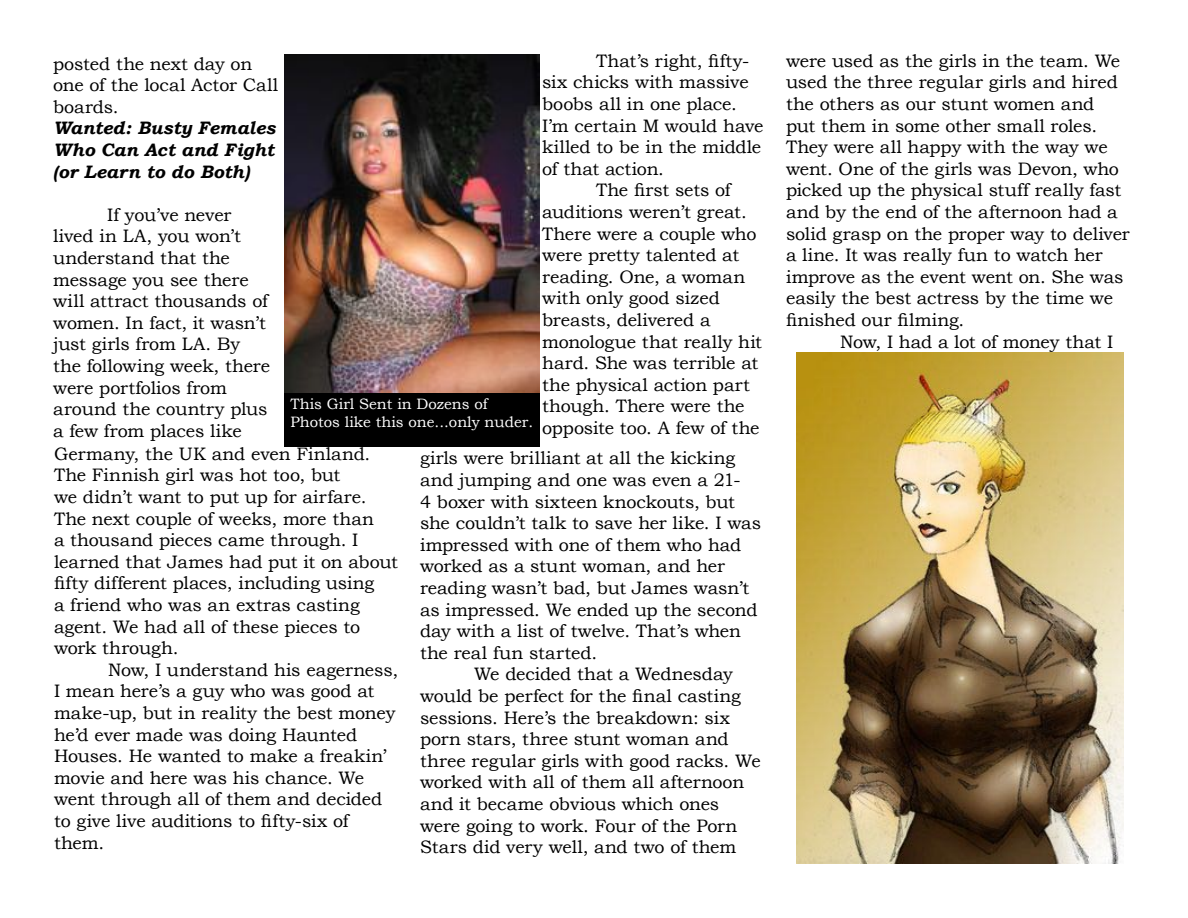
<style>
.page{position:relative;width:1188px;height:918px;background:#fff}
.page>*{position:absolute;margin:0;border:0;box-sizing:border-box;transform-origin:0 0}
.t1{font:18px/21.6px "Bookman Old Style";letter-spacing:-.005em;color:#000}
.t2{font:italic 700 18px/21.6px "Bookman Old Style";color:#000;text-align:justify}
.t3{font:15px/18px "Bookman Old Style";color:#fff}
</style>
<div class="page">
<div style="left:285px;top:386px;width:255px;height:60px;background:#000"></div>
<img style="left:285px;top:54px;width:255px;height:339px">
<img style="left:796px;top:352px;width:328px;height:512px">
<p class="t1" style="left:542px;top:50px;width:223px;text-indent:54px">That’s right, fifty&shy;six chicks with massive boobs all in one place.<br>I’m certain M would have killed to be in the middle of that action.</p>
<p class="t1" style="left:542px;top:180px;width:222px;text-indent:54px">The first sets of auditions weren’t great.<br>There were a couple who were pretty talented at reading. One, a woman with only good sized breasts, delivered a monologue that really hit hard. She was terrible at the physical action part though. There were the opposite too. A few of the</p>
<p class="t1" style="left:420px;top:448px;width:343px">girls were brilliant at all the kicking and jumping and one was even a 21-<br>4 boxer with sixteen knockouts, but she couldn’t talk to save her like. I was impressed with one of them who had worked as a stunt woman, and her reading wasn’t bad, but James wasn’t as impressed. We ended up the second day with a list of twelve. That’s when the real fun started.</p>
<p class="t1" style="left:420px;top:664px;width:342px;text-indent:54px">We decided that a Wednesday would be perfect for the final casting sessions. Here’s the breakdown: six porn stars, three stunt woman and three regular girls with good racks. We worked with all of them all afternoon and it became obvious which ones were going to work. Four of the Porn Stars did very well, and two of them</p>
<p class="t1" style="left:53px;top:53px;width:227px">posted the next day on one of the local Actor Call boards.</p>
<p class="t2" style="left:53px;top:117px;width:224px">Wanted: Busty Females Who Can Act and Fight (or Learn to do Both)</p>
<p class="t1" style="left:53px;top:204px;width:346px;text-indent:54px">If you’ve never<br>lived in LA, you won’t<br>understand that the<br>message you see there<br>will attract thousands of<br>women. In fact, it wasn’t<br>just girls from LA. By<br>the following week, there<br>were portfolios from<br>around the country plus<br>a few from places like<br>Germany, the UK and even Finland.<br>The Finnish girl was hot too, but<br>we didn’t want to put up for airfare.<br>The next couple of weeks, more than<br>a thousand pieces came through. I learned that James had put it on about fifty different places, including using<br>a friend who was an extras casting agent. We had all of these pieces to work through.</p>
<p class="t1" style="left:54px;top:659px;width:346px;text-indent:54px">Now, I understand his eagerness,<br>I mean here’s a guy who was good at make-up, but in reality the best money he’d ever made was doing Haunted<br>Houses. He wanted to make a freakin’ movie and here was his chance. We went through all of them and decided to give live auditions to fifty-six of them.</p>
<p class="t3" style="left:291px;top:395px;width:244px">This Girl Sent in Dozens of<br>Photos like this one...only nuder.</p>
<p class="t1" style="left:786px;top:50px;width:345px">were used as the girls in the team. We used the three regular girls and hired the others as our stunt women and<br>put them in some other small roles.<br>They were all happy with the way we went. One of the girls was Devon, who picked up the physical stuff really fast and by the end of the afternoon had a solid grasp on the proper way to deliver a line. It was really fun to watch her improve as the event went on. She was easily the best actress by the time we finished our filming.</p>
<p class="t1" style="left:840px;top:331px;width:275px">Now, I had a lot of money that I</p>
</div>
